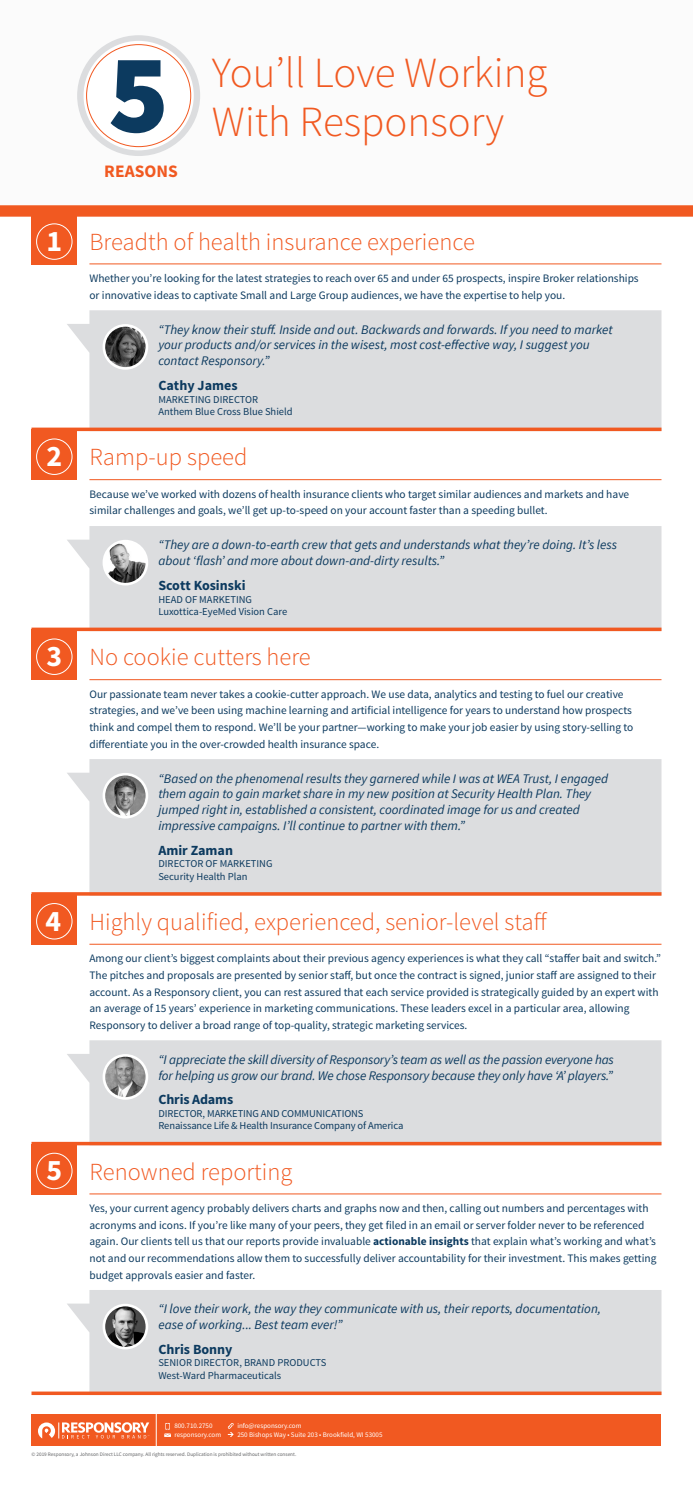
<style>
.page{position:relative;width:693px;height:1488px;background:#fff}
.page>*{position:absolute;margin:0;border:0;box-sizing:border-box;transform-origin:0 0}
.t1{font:900 112.96px "Source Sans Pro";color:#0c3a5f}
.t2{font:300 42.96px "Source Sans Pro";color:#f15921}
.t3{font:700 29.75px "Source Sans Pro";color:#fff}
.t4{font:300 24.5px "Source Sans Pro";color:#f15921}
.t5{font:700 17.5px "Source Sans Pro";color:#f15921}
.t6{font:700 14px "Source Sans Pro";color:#0c3a5f}
.t7{font:italic 13.12px/15.8px "Source Sans Pro";color:#0c3a5f}
.t8{font:11.38px/16.6px "Source Sans Pro";color:#0c3a5f}
.t9{font:10.5px/12.6px "Source Sans Pro";color:#0c3a5f}
.t10{font:7px "Source Sans Pro";color:#fff}
.t11{font:5.25px "Source Sans Pro";color:#636466}
.s1{font-weight:700}
</style>
<div class="page">
<div style="left:32px;top:214px;width:45px;height:51px;background:#f15921"></div>
<div style="left:32px;top:429px;width:45px;height:51px;background:#f15921"></div>
<div style="left:32px;top:629px;width:45px;height:51px;background:#f15921"></div>
<div style="left:32px;top:894px;width:45px;height:50px;background:#f15921"></div>
<div style="left:32px;top:1143px;width:45px;height:51px;background:#f15921"></div>
<div style="left:36px;top:224px;width:36px;height:35px;border:1px solid #fff;border-radius:50%"></div>
<div style="left:36px;top:439px;width:36px;height:36px;border:1px solid #fff;border-radius:50%"></div>
<div style="left:36px;top:639px;width:36px;height:35px;border:1px solid #fff;border-radius:50%"></div>
<div style="left:36px;top:903px;width:36px;height:36px;border:1px solid #fff;border-radius:50%"></div>
<div style="left:36px;top:1153px;width:36px;height:36px;border:1px solid #fff;border-radius:50%"></div>
<div style="left:0;top:0;width:693px;height:209px;background:#fbfbfb"></div>
<div style="left:67px;top:310px;width:595px;height:117px;background:#dcdddf"></div>
<div style="left:77px;top:35px;width:123px;height:121px;background:#dcdddf;border-radius:50%"></div>
<div style="left:84px;top:41px;width:110px;height:109px;background:#fff;border-radius:50%"></div>
<img style="left:104px;top:325px;width:43px;height:43px;border-radius:22px">
<div style="left:103px;top:324px;width:45px;height:46px;border:3px solid #fff;border-radius:50%"></div>
<hr style="left:89px;top:264px;width:573px;height:1px;background:#f15921">
<svg style="left:32px;top:427px;width:630px;height:4px;background:#ee6d3d"></svg>
<div style="left:67px;top:526px;width:595px;height:101px;background:#dcdddf"></div>
<img style="left:104px;top:541px;width:43px;height:43px;border-radius:22px">
<div style="left:103px;top:540px;width:45px;height:45px;border:3px solid #fff;border-radius:50%"></div>
<hr style="left:89px;top:479px;width:573px;height:1px;background:#f15921">
<svg style="left:32px;top:627px;width:630px;height:4px;background:#ee6d3e"></svg>
<div style="left:67px;top:759px;width:595px;height:133px;background:#dcdddf"></div>
<img style="left:104px;top:774px;width:43px;height:43px;border-radius:22px">
<div style="left:103px;top:773px;width:45px;height:45px;border:3px solid #fff;border-radius:50%"></div>
<hr style="left:89px;top:679px;width:573px;height:1px;background:#f15921">
<hr style="left:32px;top:892px;width:630px;height:3px;background:#f15921">
<div style="left:0;top:205px;width:693px;height:12px;background:#f15921"></div>
<div style="left:67px;top:1040px;width:595px;height:101px;background:#dcdddf"></div>
<img style="left:104px;top:1055px;width:43px;height:43px;border-radius:22px">
<div style="left:103px;top:1054px;width:45px;height:45px;border:3px solid #fff;border-radius:50%"></div>
<hr style="left:89px;top:944px;width:573px;height:1px;background:#f15921">
<svg style="left:32px;top:1141px;width:630px;height:4px;background:#ec764a"></svg>
<div style="left:67px;top:1290px;width:595px;height:101px;background:#dcdddf"></div>
<img style="left:104px;top:1305px;width:43px;height:43px;border-radius:22px">
<div style="left:103px;top:1303px;width:45px;height:46px;border:3px solid #fff;border-radius:50%"></div>
<hr style="left:89px;top:1193px;width:573px;height:1px;background:#f15921">
<svg style="left:32px;top:1391px;width:630px;height:4px;background:#ee6b3b"></svg>
<div style="left:32px;top:1414px;width:630px;height:32px;background:#f15921"></div>
<hr style="left:156px;top:1411px;width:1px;height:38px;background:#fff">
<svg style="left:164px;top:1423px;width:7px;height:13px"></svg>
<svg style="left:228px;top:1423px;width:6px;height:13px"></svg>
<svg style="left:38px;top:1422px;width:112px;height:16px"></svg>
<p class="t3" style="left:46px;top:222px;width:17px">1</p>
<p class="t3" style="left:46px;top:437px;width:17px">2</p>
<p class="t3" style="left:46px;top:637px;width:17px">3</p>
<p class="t3" style="left:46px;top:901px;width:17px">4</p>
<p class="t3" style="left:46px;top:1151px;width:17px">5</p>
<p class="t1" style="left:108px;top:21px;width:63px">5</p>
<p class="t5" style="left:104px;top:160px;width:75px">REASONS</p>
<p class="t2" style="left:212px;top:47px;width:337px">You’ll Love Working</p>
<p class="t2" style="left:212px;top:96px;width:294px">With Responsory</p>
<p class="t4" style="left:89px;top:227px;width:387px">Breadth of health insurance experience</p>
<p class="t8" style="left:89px;top:270px;width:551px">Whether you’re looking for the latest strategies to reach over 65 and under 65 prospects, inspire Broker relationships or innovative ideas to captivate Small and Large Group audiences, we have the expertise to help you.</p>
<p class="t7" style="left:158px;top:321px;width:456px">“They know their stuff. Inside and out. Backwards and forwards. If you need to market your products and/or services in the wisest, most cost-effective way, I suggest you contact Responsory.”</p>
<p class="t6" style="left:158px;top:376px;width:81px">Cathy James</p>
<p class="t9" style="left:158px;top:393px;width:101px">MARKETING DIRECTOR</p>
<p class="t9" style="left:158px;top:405px;width:136px">Anthem Blue Cross Blue Shield</p>
<p class="t4" style="left:89px;top:442px;width:159px">Ramp-up speed</p>
<p class="t8" style="left:89px;top:486px;width:541px">Because we’ve worked with dozens of health insurance clients who target similar audiences and markets and have similar challenges and goals, we’ll get up-to-speed on your account faster than a speeding bullet.</p>
<p class="t7" style="left:158px;top:537px;width:460px">“They are a down-to-earth crew that gets and understands what they’re doing. It’s less about ‘flash’ and more about down-and-dirty results.”</p>
<p class="t6" style="left:158px;top:576px;width:89px">Scott Kosinski</p>
<p class="t9" style="left:158px;top:593px;width:130px">HEAD OF MARKETING<br>Luxottica-EyeMed Vision Care</p>
<p class="t4" style="left:89px;top:642px;width:223px">No cookie cutters here</p>
<p class="t8" style="left:89px;top:686px;width:545px">Our passionate team never takes a cookie-cutter approach. We use data, analytics and testing to fuel our creative strategies, and we’ve been using machine learning and artificial intelligence for years to understand how prospects think and compel them to respond. We’ll be your partner—working to make your job easier by using story-selling to differentiate you in the over-crowded health insurance space.</p>
<p class="t7" style="left:158px;top:770px;width:451px">“Based on the phenomenal results they garnered while I was at WEA Trust, I engaged them again to gain market share in my new position at Security Health Plan. They jumped right in, established a consistent, coordinated image for us and created impressive campaigns. I’ll continue to partner with them.”</p>
<p class="t6" style="left:158px;top:841px;width:76px">Amir Zaman</p>
<p class="t9" style="left:158px;top:857px;width:116px">DIRECTOR OF MARKETING<br>Security Health Plan</p>
<p class="t4" style="left:89px;top:907px;width:459px">Highly qualified, experienced, senior-level staff</p>
<p class="t8" style="left:89px;top:950px;width:573px">Among our client’s biggest complaints about their previous agency experiences is what they call “staffer bait and switch.” The pitches and proposals are presented by senior staff, but once the contract is signed, junior staff are assigned to their account. As a Responsory client, you can rest assured that each service provided is strategically guided by an expert with an average of 15 years’ experience in marketing communications. These leaders excel in a particular area, allowing Responsory to deliver a broad range of top-quality, strategic marketing services.</p>
<p class="t7" style="left:158px;top:1051px;width:457px">“I appreciate the skill diversity of Responsory’s team as well as the passion everyone has for helping us grow our brand. We chose Responsory because they only have ‘A’ players.”</p>
<p class="t6" style="left:158px;top:1090px;width:77px">Chris Adams</p>
<p class="t9" style="left:158px;top:1107px;width:247px">DIRECTOR, MARKETING AND COMMUNICATIONS<br>Renaissance Life &amp; Health Insurance Company of America</p>
<p class="t4" style="left:89px;top:1156px;width:205px">Renowned reporting</p>
<p class="t8" style="left:89px;top:1200px;width:569px">Yes, your current agency probably delivers charts and graphs now and then, calling out numbers and percentages with acronyms and icons. If you’re like many of your peers, they get filed in an email or server folder never to be referenced again. Our clients tell us that our reports provide invaluable <span class="s1">actionable insights</span> that explain what’s working and what’s not and our recommendations allow them to successfully deliver accountability for their investment. This makes getting budget approvals easier and faster.</p>
<p class="t7" style="left:158px;top:1301px;width:444px">“I love their work, the way they communicate with us, their reports, documentation, ease of working... Best team ever!”</p>
<p class="t6" style="left:158px;top:1340px;width:76px">Chris Bonny</p>
<p class="t9" style="left:158px;top:1356px;width:169px">SENIOR DIRECTOR, BRAND PRODUCTS<br>West-Ward Pharmaceuticals</p>
<p class="t10" style="left:174px;top:1421px;width:40px">800.710.2750</p>
<p class="t10" style="left:237px;top:1421px;width:66px">info@responsory.com</p>
<p class="t10" style="left:174px;top:1430px;width:48px">responsory.com</p>
<p class="t10" style="left:237px;top:1430px;width:147px">250 Bishops Way • Suite 203 • Brookfield, WI 53005</p>
<p class="t11" style="left:32px;top:1451px;width:266px">© 2019 Responsory, a Johnson Direct LLC company. All rights reserved. Duplication is prohibited without written consent.</p>
</div>
